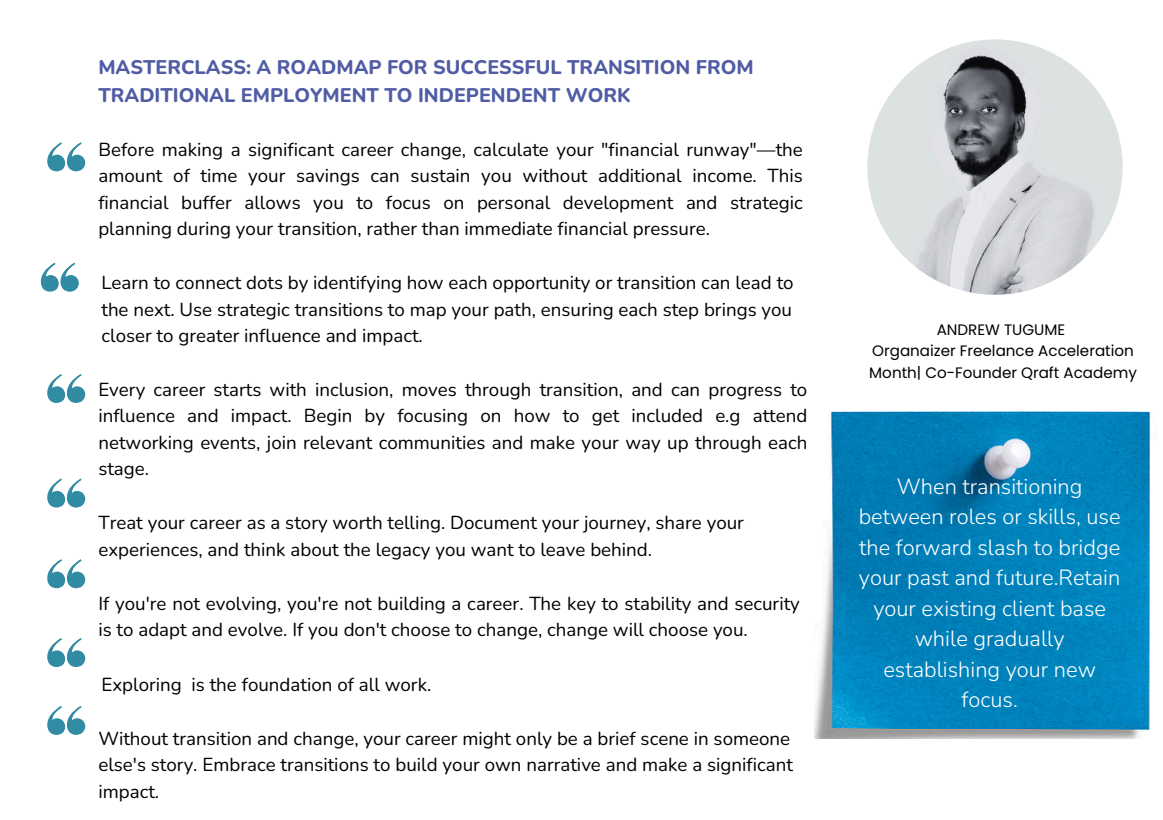
<style>
.page{position:relative;width:1163px;height:820px;background:#fff}
.page>*{position:absolute;margin:0;border:0;box-sizing:border-box;transform-origin:0 0}
.t1{font:300 21.88px/30.5px "Nunito";color:#fff;text-align:center}
.t2{font:800 19.69px/27.2px "Nunito";color:#505ca4}
.t3{font:18.75px/26.2px "Nunito";color:#000}
.t4{font:15.12px/21.1px "Poppins";color:#000}
</style>
<div class="page">
<img style="left:867px;top:39px;width:255px;height:256px;border-radius:50%">
<svg style="left:47px;top:142px;width:38px;height:29px"></svg>
<svg style="left:41px;top:262px;width:38px;height:29px"></svg>
<img style="left:814px;top:411px;width:338px;height:327px">
<svg style="left:47px;top:559px;width:38px;height:29px"></svg>
<svg style="left:47px;top:374px;width:38px;height:29px"></svg>
<svg style="left:47px;top:638px;width:38px;height:29px"></svg>
<svg style="left:47px;top:478px;width:38px;height:29px"></svg>
<svg style="left:47px;top:706px;width:38px;height:28px"></svg>
<h3 class="t2" style="left:98px;top:54px;width:656px">MASTERCLASS: A ROADMAP FOR SUCCESSFUL TRANSITION FROM<br>TRADITIONAL EMPLOYMENT TO INDEPENDENT WORK</h3>
<h3 class="t3" style="left:98px;top:137px;width:706px;text-align:justify">Before making a significant career change, calculate your "financial runway"—the amount of time your savings can sustain you without additional income. This financial buffer allows you to focus on personal development and strategic planning during your transition, rather than immediate financial pressure.</h3>
<h2 class="t3" style="left:101px;top:270px;width:693px;text-align:justify">Learn to connect dots by identifying how each opportunity or transition can lead to the next. Use strategic transitions to map your path, ensuring each step brings you closer to greater influence and impact.</h2>
<h3 class="t3" style="left:98px;top:377px;width:710px;text-align:justify">Every career starts with inclusion, moves through transition, and can progress to influence and impact. Begin by focusing on how to get included e.g attend networking events, join relevant communities and make your way up through each stage.</h3>
<h3 class="t3" style="left:98px;top:510px;width:647px">Treat your career as a story worth telling. Document your journey, share your experiences, and think about the legacy you want to leave behind.</h3>
<p class="t3" style="left:98px;top:590px;width:703px">If you're not evolving, you're not building a career. The key to stability and security is to adapt and evolve. If you don't choose to change, change will choose you.</p>
<h3 class="t3" style="left:101px;top:671px;width:331px">Exploring is the foundation of all work.</h3>
<h3 class="t3" style="left:98px;top:725px;width:696px">Without transition and change, your career might only be a brief scene in someone else's story. Embrace transitions to build your own narrative and make a significant impact.</h3>
<h3 class="t4" style="left:936px;top:319px;width:130px">ANDREW TUGUME</h3>
<p class="t4" style="left:869px;top:340px;width:269px">Organaizer Freelance Acceleration<br>Month| Co-Founder Qraft Academy</p>
<p class="t1" style="left:858px;top:471px;width:263px">When transitioning between roles or skills, use the forward slash to bridge your past and future.Retain your existing client base while gradually establishing your new focus.</p>
</div>
